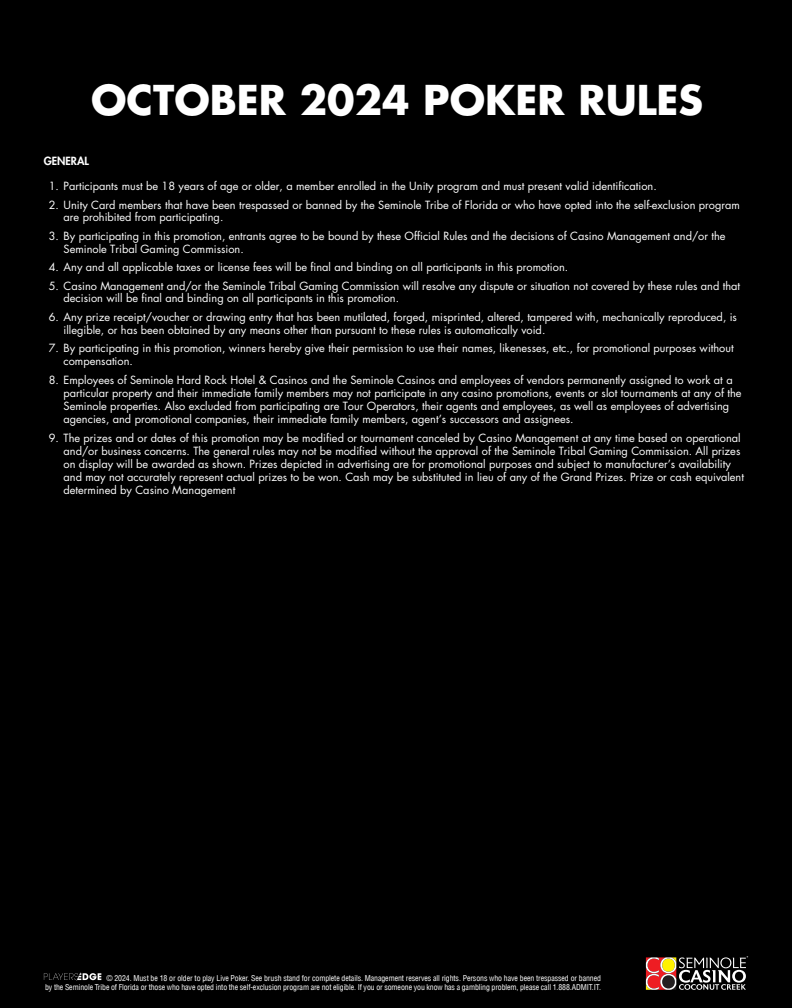
<style>
.page{position:relative;width:792px;height:1008px;background:#000}
.page>*{position:absolute;margin:0;border:0;box-sizing:border-box;transform-origin:0 0}
.t1{font:700 40px "Futura Std";color:#fff}
.t2{font:11px/12.7px "Futura Std";color:#fff}
.t3{font:800 11px "Futura Std";letter-spacing:-.01em;color:#fff}
.t4{font:condensed 7.8px/9.4px "Helvetica LT";letter-spacing:-.01em;color:#fff;text-align:right}
</style>
<div class="page">
<svg style="left:646px;top:956px;width:102px;height:34px"></svg>
<svg style="left:44px;top:972px;width:57px;height:9px"></svg>
<h1 class="t1" style="left:91px;top:74px;width:614px">OCTOBER 2024 POKER RULES</h1>
<p class="t3" style="left:44px;top:154px;width:46px">GENERAL</p>
<p class="t2" style="left:49px;top:180px;width:609px">1. Participants must be 18 years of age or older, a member enrolled in the Unity program and must present valid identification.</p>
<p class="t2" style="left:64px;top:198px;width:678px;text-indent:-15px">2. Unity Card members that have been trespassed or banned by the Seminole Tribe of Florida or who have opted into the self-exclusion program are prohibited from participating.</p>
<p class="t2" style="left:64px;top:230px;width:664px;text-indent:-15px">3. By participating in this promotion, entrants agree to be bound by these Official Rules and the decisions of Casino Management and/or the<br>Seminole Tribal Gaming Commission.</p>
<p class="t2" style="left:49px;top:261px;width:521px">4. Any and all applicable taxes or license fees will be final and binding on all participants in this promotion.</p>
<p class="t2" style="left:64px;top:279px;width:678px;text-indent:-15px">5. Casino Management and/or the Seminole Tribal Gaming Commission will resolve any dispute or situation not covered by these rules and that decision will be final and binding on all participants in this promotion.</p>
<p class="t2" style="left:64px;top:311px;width:675px;text-indent:-15px">6. Any prize receipt/voucher or drawing entry that has been mutilated, forged, misprinted, altered, tampered with, mechanically reproduced, is illegible, or has been obtained by any means other than pursuant to these rules is automatically void.</p>
<p class="t2" style="left:64px;top:342px;width:672px;text-indent:-15px">7. By participating in this promotion, winners hereby give their permission to use their names, likenesses, etc., for promotional purposes without compensation.</p>
<p class="t2" style="left:64px;top:373px;width:680px;line-height:13px;text-indent:-15px">8. Employees of Seminole Hard Rock Hotel &amp; Casinos and the Seminole Casinos and employees of vendors permanently assigned to work at a particular property and their immediate family members may not participate in any casino promotions, events or slot tournaments at any of the Seminole properties. Also excluded from participating are Tour Operators, their agents and employees, as well as employees of advertising agencies, and promotional companies, their immediate family members, agent’s successors and assignees.</p>
<p class="t2" style="left:64px;top:431px;width:682px;line-height:13.1px;text-indent:-15px">9. The prizes and or dates of this promotion may be modified or tournament canceled by Casino Management at any time based on operational and/or business concerns. The general rules may not be modified without the approval of the Seminole Tribal Gaming Commission. All prizes on display will be awarded as shown. Prizes depicted in advertising are for promotional purposes and subject to manufacturer’s availability and may not accurately represent actual prizes to be won. Cash may be substituted in lieu of any of the Grand Prizes. Prize or cash equivalent determined by Casino Management</p>
<p class="t4" style="left:45px;top:973px;width:558px">© 2024. Must be 18 or older to play Live Poker. See brush stand for complete details. Management reserves all rights. Persons who have been trespassed or banned<br>by the Seminole Tribe of Florida or those who have opted into the self-exclusion program are not eligible. If you or someone you know has a gambling problem, please call 1.888.ADMIT.IT.</p>
</div>
